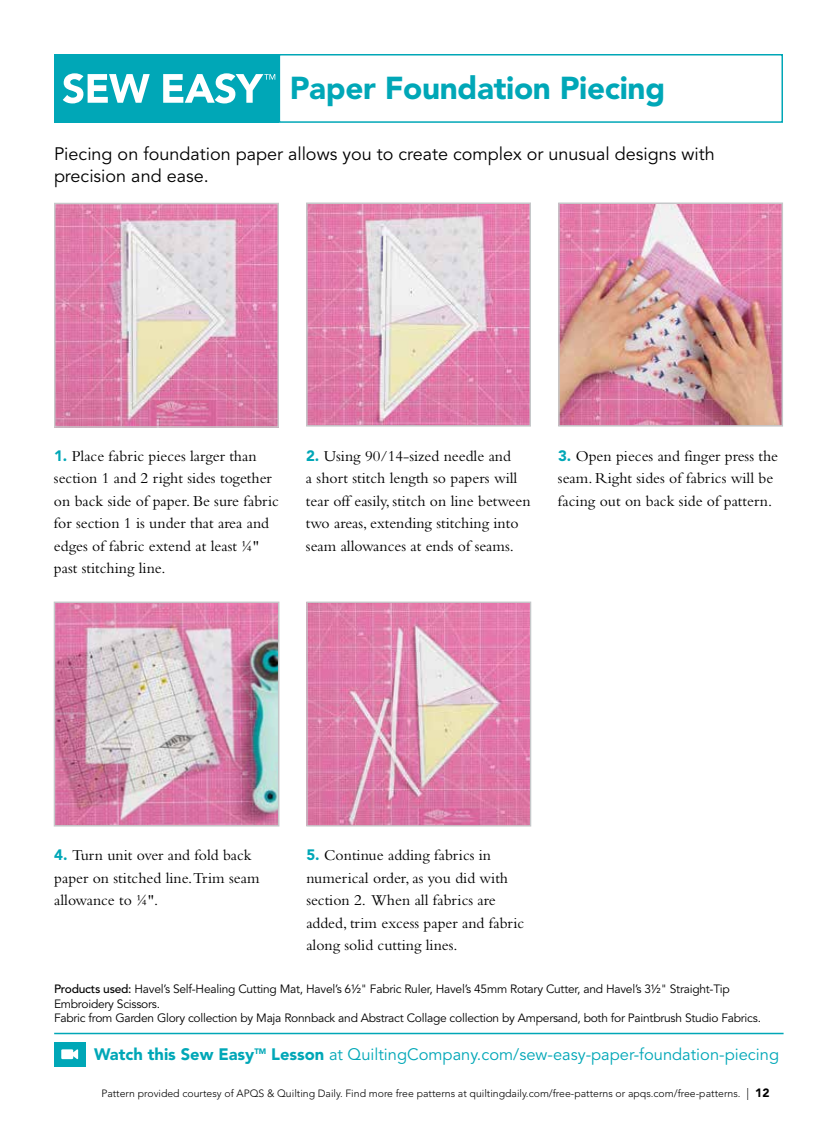
<style>
.page{position:relative;width:837px;height:1134px;background:#fff}
.page>*{position:absolute;margin:0;border:0;box-sizing:border-box;transform-origin:0 0}
.t1{font:900 31.5px "Avenir LT Std";letter-spacing:-.01em;color:#00a7b7}
.t2{font:18px/21.6px "Avenir LT Std";color:#000}
.t3{font:16.5px "Avenir LT Std";color:#00a7b7}
.t4{font:15.75px/22.5px "Bembo Std";color:#000}
.t5{font:12px/14.4px "Avenir LT Std";letter-spacing:-.02em;color:#000}
.t6{font:300 10.5px "Avenir LT Std";color:#000}
.s1{font-family:"Avenir LT Std";font-weight:900;font-size:15px;color:#00a7b7}
.s2{font-weight:500}
.s3{font-weight:900}
.s4{font-size:12px}
.s5{font-weight:900;font-size:12px}
</style>
<div class="page">
<img style="left:57px;top:605px;width:219px;height:219px">
<div style="left:54px;top:602px;width:225px;height:225px;border:2px solid #c5c7c9"></div>
<img style="left:308px;top:604px;width:221px;height:221px">
<div style="left:306px;top:602px;width:225px;height:225px;border:1px solid #c5c7c9"></div>
<div style="left:54px;top:1042px;width:31px;height:24px;background:#00a7b7"></div>
<svg style="left:61px;top:1049px;width:17px;height:10px"></svg>
<div style="left:54px;top:54px;width:225px;height:69px;background:#00a7b7"></div>
<hr style="left:54px;top:1033px;width:730px;height:1px;background:#00a7b7">
<img style="left:57px;top:206px;width:219px;height:219px">
<div style="left:54px;top:203px;width:225px;height:225px;border:2px solid #c7c8ca"></div>
<img style="left:561px;top:205px;width:219px;height:219px">
<div style="left:558px;top:202px;width:225px;height:225px;border:2px solid #c5c7c9"></div>
<div style="left:279px;top:54px;width:504px;height:69px;border:2px solid #00a7b7"></div>
<svg style="left:63px;top:73px;width:212px;height:30px"></svg>
<img style="left:309px;top:205px;width:219px;height:219px">
<div style="left:306px;top:202px;width:225px;height:225px;border:2px solid #c5c7c9"></div>
<h1 class="t1" style="left:290px;top:69px;width:377px">Paper Foundation Piecing</h1>
<p class="t2" style="left:54px;top:143px;width:662px">Piecing on foundation paper allows you to create complex or unusual designs with precision and ease.</p>
<p class="t4" style="left:54px;top:444px;width:227px"><span class="s1">1.</span> Place fabric pieces larger than section 1 and 2 right sides together on back side of paper. Be sure fabric for section 1 is under that area and edges of fabric extend at least ¼" past stitching line.</p>
<p class="t4" style="left:306px;top:444px;width:226px"><span class="s1">2.</span> Using 90/14-sized needle and<br>a short stitch length so papers will tear off easily, stitch on line between two areas, extending stitching into seam allowances at ends of seams.</p>
<p class="t4" style="left:558px;top:444px;width:222px"><span class="s1">3.</span> Open pieces and finger press the seam. Right sides of fabrics will be facing out on back side of pattern.</p>
<p class="t4" style="left:54px;top:844px;width:207px"><span class="s1">4.</span> Turn unit over and fold back paper on stitched line.Trim seam allowance to ¼".</p>
<p class="t4" style="left:306px;top:844px;width:220px"><span class="s1">5.</span> Continue adding fabrics in numerical order, as you did with section 2. When all fabrics are added, trim excess paper and fabric along solid cutting lines.</p>
<p class="t5" style="left:54px;top:982px;width:708px"><span class="s2">Products used:</span> Havel’s Self-Healing Cutting Mat, Havel’s 6½" Fabric Ruler, Havel’s 45mm Rotary Cutter, and Havel’s 3½" Straight-Tip<br>Embroidery Scissors.<br>Fabric from Garden Glory collection by Maja Ronnback and Abstract Collage collection by Ampersand, both for Paintbrush Studio Fabrics.</p>
<p class="t3" style="left:94px;top:1045px;width:687px"><span class="s3">Watch this Sew Easy</span><sup>TM</sup> <span class="s3">Lesson</span> at QuiltingCompany.com/sew-easy-paper-foundation-piecing</p>
<p class="t6" style="left:101px;top:1087px;width:670px">Pattern provided courtesy of APQS &amp; Quilting Daily. Find more free patterns at quiltingdaily.com/free-patterns or apqs.com/free-patterns. <span class="s4">|</span> <span class="s5">12</span></p>
</div>
